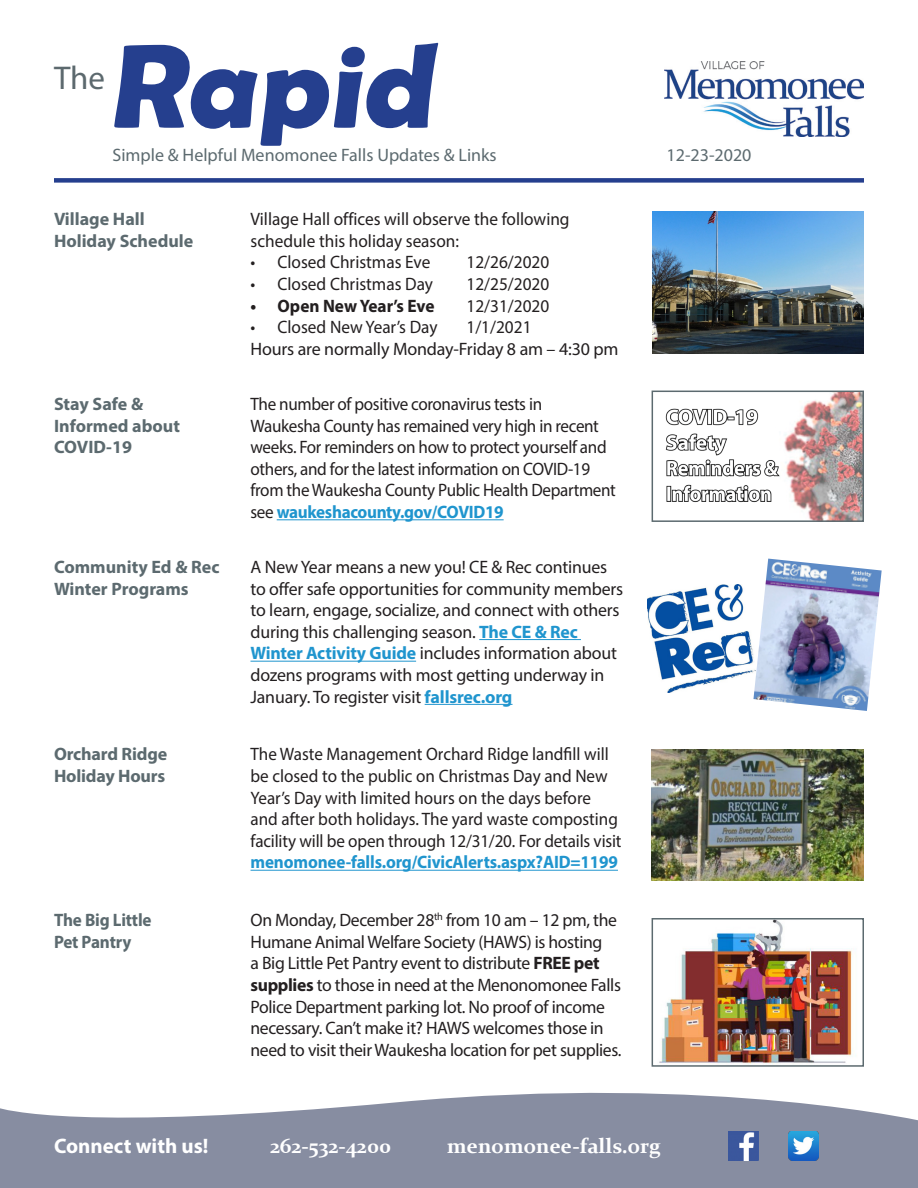
<style>
.page{position:relative;width:918px;height:1188px;background:#fff}
.page>*{position:absolute;margin:0;border:0;box-sizing:border-box;transform-origin:0 0}
.t1{font:700 120px "Berlin Sans FB Demi";color:#253f8e}
.t2{font:33px "Myriad Pro";color:#5c696e}
.t3{font:700 21px "Constantia";color:#fff}
.t4{font:700 21px "Myriad Pro";color:#fff}
.t5{font:18px/21.6px "Myriad Pro";letter-spacing:-.01em;color:#231f20}
.t6{font:18px/21.6px "Myriad Pro";letter-spacing:-.01em;color:#231f20;scale:.95 1}
.t7{font:18px/21.6px "Myriad Pro";letter-spacing:-.01em;color:#231f20;scale:.96 1}
.t8{font:700 18px "Myriad Pro";color:#5c6a6f}
.t9{font:18px "Myriad Pro";color:#5c6a6f}
.t10{font:700 18px "Myriad Pro";letter-spacing:-.01em;color:#2095ce;scale:.95 1}
.t11{font:700 18px "Myriad Pro";color:#5c6a6f;scale:.95 1}
.t12{font:700 18px "Myriad Pro";color:#231f20;scale:.96 1}
.s1{font-weight:700;color:#1f95ce}
.s2{font-weight:700;color:#2095ce}
.s3{font-weight:700}
</style>
<div class="page">
<img style="left:665px;top:394px;width:196px;height:125px">
<div style="left:652px;top:391px;width:212px;height:131px;border:2px solid #5c6a6f"></div>
<img style="left:665px;top:62px;width:199px;height:74px">
<div style="left:54px;top:178px;width:810px;height:5px;background:#253f8e"></div>
<hr style="left:277px;top:519px;width:227px;height:1px;background:#1f95ce">
<hr style="left:479px;top:639px;width:102px;height:1px;background:#2095ce">
<hr style="left:251px;top:661px;width:165px;height:1px;background:#2095ce">
<hr style="left:425px;top:704px;width:88px;height:1px;background:#2095ce">
<hr style="left:251px;top:870px;width:367px;height:1px;background:#2095ce">
<img style="left:652px;top:749px;width:212px;height:132px">
<svg style="left:0;top:1092px;width:918px;height:96px;background:#979dae"></svg>
<img style="left:728px;top:1131px;width:30px;height:29px">
<img style="left:789px;top:1131px;width:30px;height:29px">
<img style="left:652px;top:212px;width:212px;height:141px">
<img style="left:659px;top:921px;width:194px;height:143px">
<div style="left:652px;top:918px;width:212px;height:149px;border:2px solid #5c6a6f"></div>
<img style="left:647px;top:585px;width:106px;height:108px">
<img style="left:753px;top:559px;width:129px;height:152px">
<p class="t2" style="left:54px;top:58px;width:53px">The</p>
<p class="t1" style="left:109px;top:17px;width:341px">Rapid</p>
<p class="t9" style="left:112px;top:144px;width:386px">Simple &amp; Helpful Menomonee Falls Updates &amp; Links</p>
<p class="t8" style="left:54px;top:207px;width:92px">Village Hall</p>
<p class="t8" style="left:54px;top:229px;width:141px">Holiday Schedule</p>
<p class="t7" style="left:251px;top:208px;width:334px">Village Hall offices will observe the following schedule this holiday season:</p>
<p class="t7" style="left:251px;top:251px;width:189px">• Closed Christmas Eve</p>
<p class="t7" style="left:467px;top:251px;width:88px">12/26/2020</p>
<p class="t7" style="left:251px;top:273px;width:192px">• Closed Christmas Day</p>
<p class="t7" style="left:467px;top:273px;width:88px">12/25/2020</p>
<p class="t12" style="left:251px;top:294px;width:193px">• Open New Year’s Eve</p>
<p class="t7" style="left:467px;top:295px;width:88px">12/31/2020</p>
<p class="t7" style="left:251px;top:316px;width:196px">• Closed New Year’s Day</p>
<p class="t7" style="left:467px;top:316px;width:69px">1/1/2021</p>
<p class="t5" style="left:251px;top:338px;width:369px">Hours are normally Monday-Friday 8 am – 4:30 pm</p>
<p class="t8" style="left:54px;top:392px;width:91px">Stay Safe &amp;</p>
<p class="t8" style="left:54px;top:414px;width:128px">Informed about</p>
<p class="t8" style="left:54px;top:435px;width:80px">COVID-19</p>
<p class="t6" style="left:251px;top:393px;width:308px">The number of positive coronavirus tests in</p>
<p class="t6" style="left:251px;top:414px;width:386px">Waukesha County has remained very high in recent weeks. For reminders on how to protect yourself and others, and for the latest information on COVID-19 from the Waukesha County Public Health Department see <span class="s1">waukeshacounty.gov/COVID19</span></p>
<p class="t8" style="left:54px;top:555px;width:167px">Community Ed &amp; Rec</p>
<p class="t8" style="left:54px;top:577px;width:136px">Winter Programs</p>
<p class="t5" style="left:251px;top:556px;width:374px">A New Year means a new you! CE &amp; Rec continues to offer safe opportunities for community members to learn, engage, socialize, and connect with others during this challenging season. <span class="s2">The CE &amp; Rec Winter Activity Guide</span> includes information about dozens programs with most getting underway in January. To register visit <span class="s2">fallsrec.org</span></p>
<p class="t8" style="left:54px;top:743px;width:115px">Orchard Ridge</p>
<p class="t8" style="left:54px;top:764px;width:113px">Holiday Hours</p>
<p class="t6" style="left:251px;top:743px;width:392px">The Waste Management Orchard Ridge landfill will be closed to the public on Christmas Day and New Year’s Day with limited hours on the days before and after both holidays. The yard waste composting facility will be open through 12/31/20. For details visit</p>
<p class="t10" style="left:251px;top:851px;width:388px">menomonee-falls.org/CivicAlerts.aspx?AID=1199</p>
<p class="t11" style="left:54px;top:908px;width:104px">The Big Little</p>
<p class="t11" style="left:54px;top:930px;width:83px">Pet Pantry</p>
<p class="t5" style="left:251px;top:909px;width:373px">On Monday, December 28<sup>th</sup> from 10 am – 12 pm, the Humane Animal Welfare Society (HAWS) is hosting<br>a Big Little Pet Pantry event to distribute <span class="s3">FREE pet supplies</span> to those in need at the Menonomonee Falls Police Department parking lot. No proof of income necessary. Can’t make it? HAWS welcomes those in need to visit their Waukesha location for pet supplies.</p>
<p class="t9" style="left:667px;top:144px;width:86px">12-23-2020</p>
<p class="t4" style="left:54px;top:1132px;width:156px">Connect with us!</p>
<p class="t3" style="left:270px;top:1131px;width:123px">262-532-4200</p>
<p class="t3" style="left:447px;top:1131px;width:215px">menomonee-falls.org</p>
</div>
